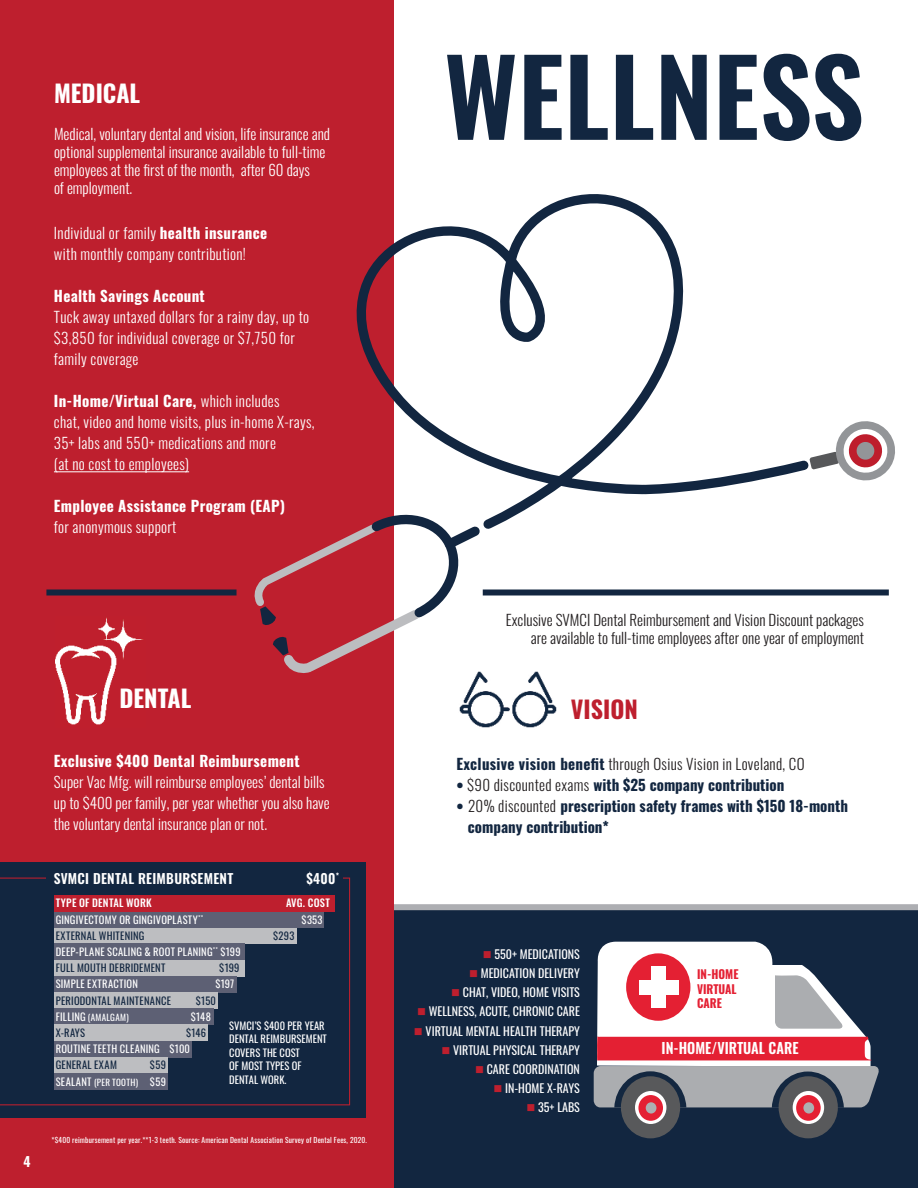
<style>
.page{position:relative;width:918px;height:1188px;background:#fff}
.page>*{position:absolute;margin:0;border:0;box-sizing:border-box;transform-origin:0 0}
.t1{font:600 105px "Oswald";color:#122640}
.t2{font:700 24px "Oswald";color:#fff}
.t3{font:700 24px "Oswald";color:#be1f2e}
.t4{font:300 15px/21px "Oswald";letter-spacing:.02em;color:#fff}
.t5{font:300 15px/18px "Oswald";color:#fff}
.t6{font:700 15px/21px "Oswald";color:#122640}
.t7{font:300 15px/18px "Oswald";color:#231f20;text-align:right}
.t8{font:700 15px "Oswald";letter-spacing:.02em;color:#fff}
.t9{font:300 15px "Oswald";letter-spacing:.02em;color:#231f20}
.t10{font:600 14.85px "Oswald";color:#fff;scale:.95 1}
.t11{font:600 13.5px "Oswald";letter-spacing:.02em;color:#fff}
.t12{font:700 13.5px "Oswald";color:#fff}
.t13{font:12px "Oswald";color:#fff}
.t14{font:700 12px/14.5px "Oswald";color:#e42033;scale:.95 1}
.t15{font:10.5px/13.5px "Oswald";letter-spacing:.015em;color:#fff}
.t16{font:10.5px "Oswald";letter-spacing:.025em;color:#122640}
.t17{font:500 10.5px "Oswald";letter-spacing:.025em;color:#fff}
.t18{font:9px "Oswald";letter-spacing:.035em;color:#fff}
.t19{font:7.5px "Oswald";letter-spacing:.02em;color:#fff}
.s1{font-weight:700}
.s2{color:#122640}
.s3{font-size:10.5px}
.s4{font-size:9px}
.s5{font-weight:700;color:#122640}
.s6{font-weight:300;color:#231f20}
.s7{color:#be1f2e}
</style>
<div class="page">
<div style="left:0;top:910px;width:918px;height:278px;background:#122640"></div>
<div style="left:0;top:904px;width:918px;height:6px;background:#adaeb2"></div>
<div style="left:0;top:0;width:393px;height:1188px;background:#be1f2e"></div>
<div style="left:46px;top:589px;width:191px;height:6px;background:#122640"></div>
<div style="left:483px;top:589px;width:406px;height:6px;background:#122640"></div>
<img style="left:459px;top:671px;width:98px;height:57px">
<img style="left:55px;top:617px;width:89px;height:108px">
<svg style="left:815px;top:421px;width:80px;height:60px"></svg>
<svg style="left:254px;top:534px;width:234px;height:148px"></svg>
<svg style="left:353px;top:162px;width:462px;height:372px"></svg>
<svg style="left:594px;top:942px;width:285px;height:166px"></svg>
<div style="left:621px;top:1076px;width:59px;height:62px;background:#58595b;border-radius:50%"></div>
<div style="left:635px;top:1091px;width:31px;height:33px;background:#fff;border-radius:50%"></div>
<div style="left:638px;top:1095px;width:25px;height:26px;background:#e42033;border-radius:50%"></div>
<div style="left:646px;top:1102px;width:10px;height:12px;background:#adafb2;border-radius:50%"></div>
<div style="left:779px;top:1076px;width:59px;height:62px;background:#58595b;border-radius:50%"></div>
<div style="left:793px;top:1091px;width:31px;height:33px;background:#fff;border-radius:50%"></div>
<div style="left:796px;top:1095px;width:25px;height:26px;background:#e42033;border-radius:50%"></div>
<div style="left:803px;top:1102px;width:11px;height:12px;background:#adafb2;border-radius:50%"></div>
<div style="left:626px;top:953px;width:64px;height:68px;background:#e42033;border-radius:50%"></div>
<div style="left:651px;top:966px;width:14px;height:42px;background:#fff"></div>
<div style="left:639px;top:980px;width:40px;height:15px;background:#fff"></div>
<div style="left:0;top:862px;width:365px;height:256px;background:#122640"></div>
<svg style="left:0;top:878px;width:350px;height:227px"></svg>
<div style="left:46px;top:868px;width:297px;height:27px;background:#122640"></div>
<div style="left:54px;top:927px;width:243px;height:17px;background:#bdbec1"></div>
<div style="left:54px;top:944px;width:190px;height:16px;background:#5d6074"></div>
<div style="left:54px;top:960px;width:190px;height:16px;background:#bdbec1"></div>
<div style="left:54px;top:976px;width:183px;height:16px;background:#5d6074"></div>
<div style="left:54px;top:992px;width:163px;height:17px;background:#bdbec1"></div>
<div style="left:54px;top:1009px;width:160px;height:16px;background:#5d6074"></div>
<div style="left:54px;top:1025px;width:154px;height:16px;background:#bdbec1"></div>
<div style="left:54px;top:1041px;width:137px;height:16px;background:#5d6074"></div>
<div style="left:54px;top:1057px;width:114px;height:16px;background:#bdbec1"></div>
<div style="left:54px;top:911px;width:270px;height:16px;background:#5d6074"></div>
<div style="left:54px;top:1073px;width:114px;height:17px;background:#5d6074"></div>
<div style="left:54px;top:895px;width:280px;height:16px;background:#be1f2e"></div>
<hr style="left:54px;top:471px;width:135px;height:1px;background:#fff">
<h2 class="t2" style="left:54px;top:81px;width:88px">MEDICAL</h2>
<p class="t5" style="left:54px;top:126px;width:277px">Medical, voluntary dental and vision, life insurance and optional supplemental insurance available to full-time employees at the first of the month, after 60 days<br>of employment.</p>
<p class="t4" style="left:54px;top:223px;width:215px">Individual or family <span class="s1">health insurance </span>with monthly company contribution!</p>
<p class="t8" style="left:54px;top:289px;width:153px">Health Savings Account</p>
<p class="t4" style="left:54px;top:307px;width:257px">Tuck away untaxed dollars for a rainy day, up to $3,850 for individual coverage or $7,750 for family coverage</p>
<p class="t4" style="left:54px;top:391px;width:262px"><span class="s1">In-Home/Virtual Care,</span> which includes<br>chat, video and home visits, plus in-home X-rays, 35+ labs and 550+ medications and more<br>(at no cost to employees)</p>
<p class="t8" style="left:54px;top:499px;width:233px">Employee Assistance Program (EAP)</p>
<p class="t4" style="left:54px;top:517px;width:124px">for anonymous support</p>
<p class="t12" style="left:23px;top:1155px;width:9px">4</p>
<h2 class="t2" style="left:120px;top:686px;width:73px">DENTAL</h2>
<p class="t8" style="left:54px;top:753px;width:247px">Exclusive $400 Dental Reimbursement</p>
<p class="t5" style="left:54px;top:772px;width:277px;line-height:21px">Super Vac Mfg. will reimburse employees’ dental bills up to $400 per family, per year whether you also have the voluntary dental insurance plan or not.</p>
<p class="t11" style="left:54px;top:872px;width:181px">SVMCI DENTAL REIMBURSEMENT</p>
<p class="t11" style="left:306px;top:872px;width:34px">$400<sup>*</sup></p>
<p class="t17" style="left:56px;top:899px;width:98px">TYPE OF DENTAL WORK</p>
<p class="t17" style="left:286px;top:899px;width:45px">AVG. COST</p>
<p class="t15" style="left:56px;top:913px;width:149px">GINGIVECTOMY OR GINGIVOPLASTY<sup>**</sup></p>
<p class="t15" style="left:302px;top:913px;width:23px">$353</p>
<p class="t16" style="left:56px;top:930px;width:90px">EXTERNAL WHITENING</p>
<p class="t16" style="left:273px;top:930px;width:23px">$293</p>
<p class="t15" style="left:56px;top:944px;width:186px;line-height:16.2px">DEEP-PLANE SCALING &amp; ROOT PLANING<sup>**</sup> $199<br><span class="s2">FULL MOUTH DEBRIDEMENT</span></p>
<p class="t16" style="left:219px;top:963px;width:22px">$199</p>
<p class="t15" style="left:56px;top:978px;width:84px">SIMPLE EXTRACTION</p>
<p class="t15" style="left:215px;top:978px;width:20px">$197</p>
<p class="t16" style="left:56px;top:995px;width:117px">PERIODONTAL MAINTENANCE</p>
<p class="t16" style="left:196px;top:995px;width:22px">$150</p>
<p class="t18" style="left:56px;top:1013px;width:74px"><span class="s3">FILLING</span> (AMALGAM)</p>
<p class="t15" style="left:191px;top:1010px;width:22px">$148</p>
<p class="t16" style="left:56px;top:1028px;width:31px">X-RAYS</p>
<p class="t16" style="left:186px;top:1028px;width:22px">$146</p>
<p class="t15" style="left:56px;top:1043px;width:136px">ROUTINE TEETH CLEANING $100</p>
<p class="t16" style="left:56px;top:1060px;width:63px">GENERAL EXAM</p>
<p class="t15" style="left:229px;top:1019px;width:99px">SVMCI’S $400 PER YEAR<br>DENTAL REIMBURSEMENT<br>COVERS THE COST<br>OF MOST TYPES OF<br>DENTAL WORK.</p>
<p class="t15" style="left:56px;top:1058px;width:112px;line-height:16.2px;text-align:right"><span class="s2">$59<br></span>SEALANT <span class="s4">(PER TOOTH)</span> $59</p>
<p class="t19" style="left:52px;top:1137px;width:317px">*$400 reimbursement per year.**1-3 teeth. Source: American Dental Association Survey of Dental Fees, 2020.</p>
<h1 class="t1" style="left:444px;top:45px;width:421px">WELLNESS</h1>
<p class="t7" style="left:506px;top:611px;width:360px">Exclusive SVMCI Dental Reimbursement and Vision Discount packages are available to full-time employees after one year of employment</p>
<h2 class="t3" style="left:571px;top:697px;width:68px">VISION</h2>
<p class="t9" style="left:456px;top:756px;width:350px"><span class="s5">Exclusive vision benefit</span> through Osius Vision in Loveland, CO</p>
<p class="t6" style="left:456px;top:775px;width:329px">• <span class="s6">$90 discounted exams</span> with $25 company contribution</p>
<p class="t6" style="left:468px;top:796px;width:382px;text-indent:-12px">• <span class="s6">20% discounted</span> prescription safety frames with $150 18-month company contribution*</p>
<p class="t13" style="left:483px;top:948px;width:99px"><span class="s7">■</span> 550+ MEDICATIONS</p>
<p class="t13" style="left:469px;top:967px;width:112px"><span class="s7">■</span> MEDICATION DELIVERY</p>
<p class="t13" style="left:451px;top:987px;width:130px"><span class="s7">■</span> CHAT, VIDEO, HOME VISITS</p>
<p class="t13" style="left:417px;top:1006px;width:164px"><span class="s7">■</span> WELLNESS, ACUTE, CHRONIC CARE</p>
<p class="t13" style="left:414px;top:1025px;width:168px"><span class="s7">■</span> VIRTUAL MENTAL HEALTH THERAPY</p>
<p class="t13" style="left:441px;top:1044px;width:140px"><span class="s7">■</span> VIRTUAL PHYSICAL THERAPY</p>
<p class="t13" style="left:475px;top:1063px;width:106px"><span class="s7">■</span> CARE COORDINATION</p>
<p class="t13" style="left:493px;top:1083px;width:88px"><span class="s7">■</span> IN-HOME X-RAYS</p>
<p class="t13" style="left:526px;top:1102px;width:55px"><span class="s7">■</span> 35+ LABS</p>
<p class="t14" style="left:697px;top:968px;width:45px">IN-HOME<br>VIRTUAL<br>CARE</p>
<p class="t10" style="left:662px;top:1040px;width:146px">IN-HOME/VIRTUAL CARE</p>
</div>
